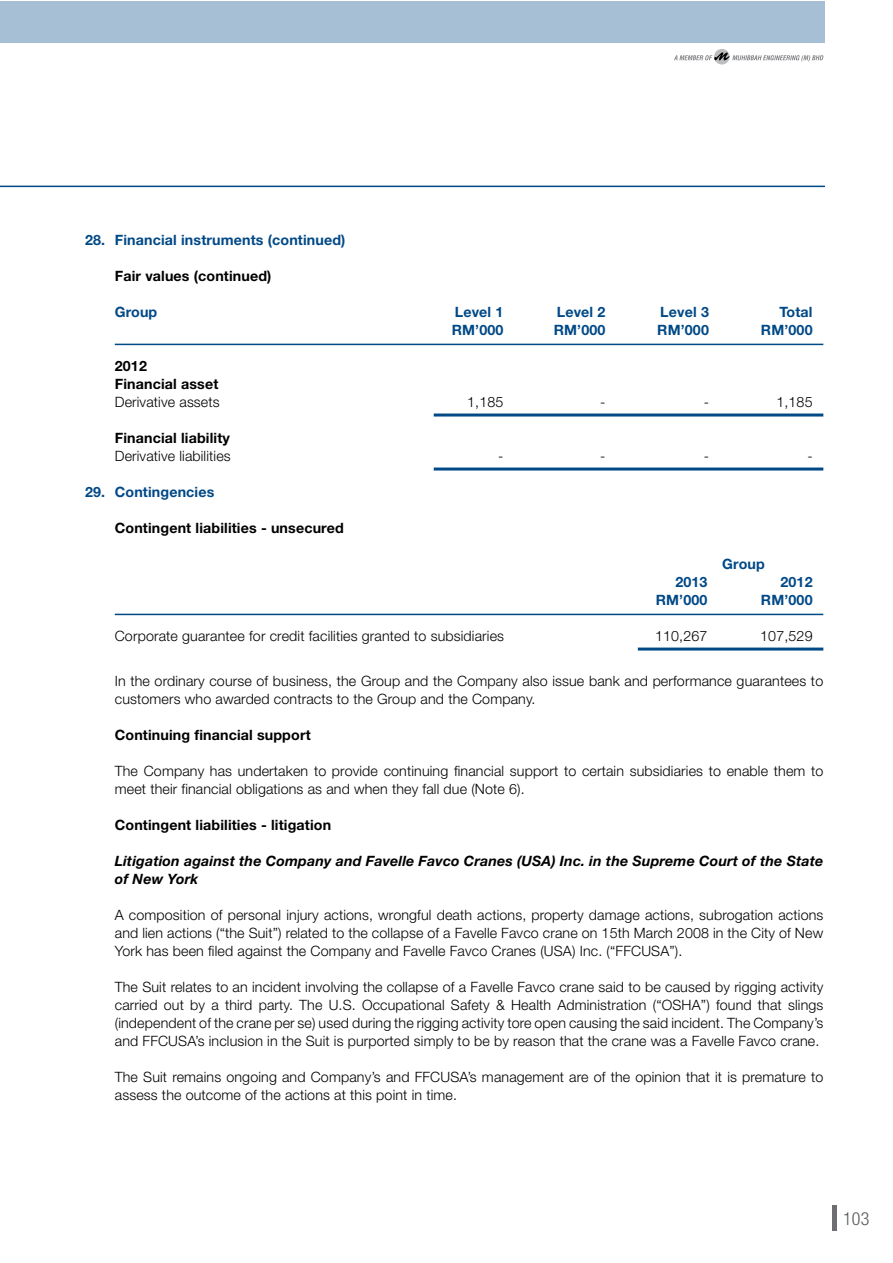
<style>
.page{position:relative;width:893px;height:1263px;background:#fff}
.page>*{position:absolute;margin:0;border:0;box-sizing:border-box;transform-origin:0 0}
.t1{font:300 condensed 18px "Helvetica Neue";color:#58595b}
.t2{font:300 14.25px/18px "Helvetica Neue";letter-spacing:.01em;color:#000}
.t3{font:700 14.25px/18px "Helvetica Neue";letter-spacing:.01em;color:#000}
.t4{font:700 14.25px "Helvetica Neue";letter-spacing:.01em;color:#004987}
.t5{font:italic 700 14.25px/18px "Helvetica Neue";letter-spacing:.01em;color:#000}
</style>
<div class="page">
<svg style="left:714px;top:49px;width:16px;height:16px"></svg>
<svg style="left:674px;top:52px;width:149px;height:10px"></svg>
<div style="left:832px;top:1205px;width:5px;height:25px;background:#6d6e71"></div>
<div style="left:0;top:1px;width:825px;height:42px;background:#a6bfd5"></div>
<hr style="left:115px;top:344px;width:708px;height:1px;background:#004987">
<hr style="left:434px;top:413px;width:389px;height:3px;background:#004987">
<hr style="left:434px;top:467px;width:389px;height:3px;background:#004987">
<hr style="left:115px;top:614px;width:708px;height:1px;background:#004987">
<hr style="left:638px;top:647px;width:185px;height:3px;background:#004987">
<hr style="left:0;top:186px;width:825px;height:1px;background:#004987">
<p class="t4" style="left:85px;top:231px;width:262px">28. Financial instruments (continued)</p>
<p class="t3" style="left:115px;top:267px;width:158px">Fair values (continued)</p>
<p class="t4" style="left:115px;top:303px;width:44px">Group</p>
<p class="t4" style="left:455px;top:303px;width:50px">Level 1</p>
<p class="t4" style="left:557px;top:303px;width:50px">Level 2</p>
<p class="t4" style="left:660px;top:303px;width:50px">Level 3</p>
<p class="t4" style="left:779px;top:303px;width:35px">Total</p>
<p class="t4" style="left:452px;top:321px;width:53px">RM’000</p>
<p class="t4" style="left:554px;top:321px;width:53px">RM’000</p>
<p class="t4" style="left:657px;top:321px;width:53px">RM’000</p>
<p class="t4" style="left:761px;top:321px;width:53px">RM’000</p>
<p class="t3" style="left:115px;top:357px;width:105px">2012<br>Financial asset</p>
<p class="t2" style="left:115px;top:393px;width:106px">Derivative assets</p>
<p class="t2" style="left:467px;top:393px;width:38px">1,185</p>
<p class="t2" style="left:600px;top:393px;width:7px">-</p>
<p class="t2" style="left:704px;top:393px;width:7px">-</p>
<p class="t2" style="left:776px;top:393px;width:38px">1,185</p>
<p class="t3" style="left:115px;top:429px;width:117px">Financial liability</p>
<p class="t2" style="left:115px;top:447px;width:117px">Derivative liabilities</p>
<p class="t2" style="left:498px;top:447px;width:7px">-</p>
<p class="t2" style="left:600px;top:447px;width:7px">-</p>
<p class="t2" style="left:704px;top:447px;width:7px">-</p>
<p class="t2" style="left:807px;top:447px;width:7px">-</p>
<p class="t4" style="left:85px;top:483px;width:131px">29. Contingencies</p>
<p class="t3" style="left:115px;top:519px;width:230px">Contingent liabilities - unsecured</p>
<p class="t4" style="left:722px;top:555px;width:44px">Group</p>
<p class="t4" style="left:675px;top:573px;width:34px">2013</p>
<p class="t4" style="left:780px;top:573px;width:34px">2012</p>
<p class="t4" style="left:656px;top:591px;width:53px">RM’000</p>
<p class="t4" style="left:761px;top:591px;width:53px">RM’000</p>
<p class="t2" style="left:115px;top:627px;width:391px">Corporate guarantee for credit facilities granted to subsidiaries</p>
<p class="t2" style="left:655px;top:627px;width:54px">110,267</p>
<p class="t2" style="left:760px;top:627px;width:54px">107,529</p>
<p class="t2" style="left:115px;top:672px;width:710px">In the ordinary course of business, the Group and the Company also issue bank and performance guarantees to customers who awarded contracts to the Group and the Company.</p>
<p class="t3" style="left:115px;top:726px;width:197px">Continuing financial support</p>
<p class="t2" style="left:115px;top:762px;width:710px">The Company has undertaken to provide continuing financial support to certain subsidiaries to enable them to meet their financial obligations as and when they fall due (Note 6).</p>
<p class="t3" style="left:115px;top:816px;width:218px">Contingent liabilities - litigation</p>
<p class="t5" style="left:115px;top:852px;width:710px">Litigation against the Company and Favelle Favco Cranes (USA) Inc. in the Supreme Court of the State of New York</p>
<p class="t2" style="left:115px;top:906px;width:710px;text-align:justify">A composition of personal injury actions, wrongful death actions, property damage actions, subrogation actions and lien actions (“the Suit”) related to the collapse of a Favelle Favco crane on 15th March 2008 in the City of New York has been filed against the Company and Favelle Favco Cranes (USA) Inc. (“FFCUSA”).</p>
<p class="t2" style="left:115px;top:978px;width:710px;text-align:justify">The Suit relates to an incident involving the collapse of a Favelle Favco crane said to be caused by rigging activity carried out by a third party. The U.S. Occupational Safety &amp; Health Administration (“OSHA”) found that slings (independent of the crane per se) used during the rigging activity tore open causing the said incident. The Company’s and FFCUSA’s inclusion in the Suit is purported simply to be by reason that the crane was a Favelle Favco crane.</p>
<p class="t2" style="left:115px;top:1068px;width:710px">The Suit remains ongoing and Company’s and FFCUSA’s management are of the opinion that it is premature to assess the outcome of the actions at this point in time.</p>
<p class="t1" style="left:843px;top:1208px;width:28px">103</p>
</div>
